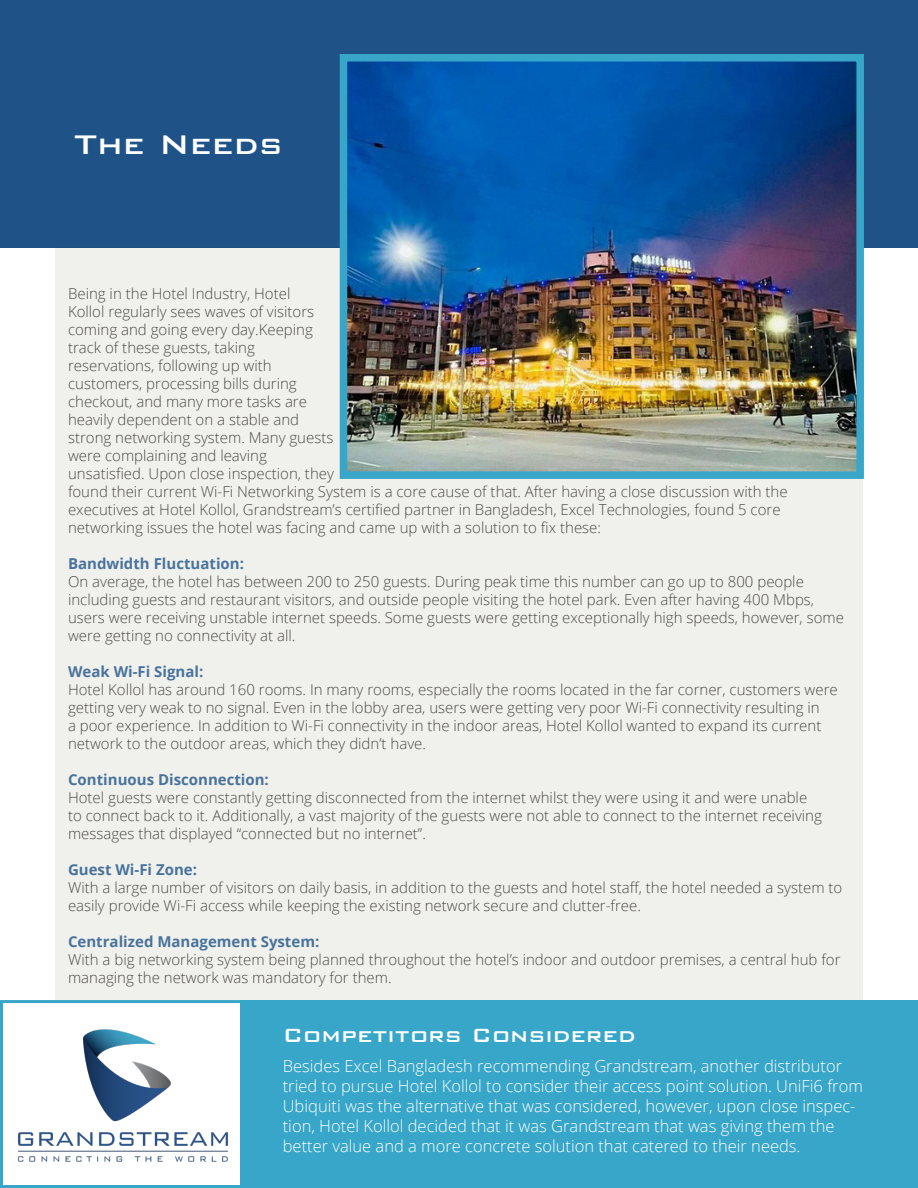
<style>
.page{position:relative;width:918px;height:1188px;background:#fff}
.page>*{position:absolute;margin:0;border:0;box-sizing:border-box;transform-origin:0 0}
.t1{font:500 36px "Bank Gothic BT";color:#fff}
.t2{font:500 25.5px "Bank Gothic BT";color:#fff}
.t3{font:300 16.5px/19.8px "Open Sans";color:#fff}
.t4{font:300 15px/18px "Open Sans";color:#231f20}
.t5{font:700 15px "Open Sans";color:#1f5388}
</style>
<div class="page">
<div style="left:55px;top:248px;width:808px;height:886px;background:#f0f1ec"></div>
<div style="left:0;top:0;width:918px;height:248px;background:#1f5388"></div>
<img style="left:349px;top:63px;width:506px;height:407px">
<div style="left:340px;top:54px;width:524px;height:425px;border:8px solid #38a6c8"></div>
<div style="left:2px;top:1002px;width:244px;height:184px;background:#fff"></div>
<img style="left:18px;top:1029px;width:211px;height:133px">
<div style="left:0;top:1000px;width:247px;height:188px;border:3px solid #38a6c8"></div>
<div style="left:241px;top:1000px;width:677px;height:188px;background:#38a6c8"></div>
<p class="t1" style="left:75px;top:125px;width:210px">The Needs</p>
<p class="t4" style="left:68px;top:284px;width:721px">Being in the Hotel Industry, Hotel<br>Kollol regularly sees waves of visitors<br>coming and going every day.Keeping<br>track of these guests, taking<br>reservations, following up with<br>customers, processing bills during<br>checkout, and many more tasks are<br>heavily dependent on a stable and<br>strong networking system. Many guests<br>were complaining and leaving<br>unsatisfied. Upon close inspection, they<br>found their current Wi-Fi Networking System is a core cause of that. After having a close discussion with the executives at Hotel Kollol, Grandstream’s certified partner in Bangladesh, Excel Technologies, found 5 core networking issues the hotel was facing and came up with a solution to fix these:</p>
<p class="t5" style="left:68px;top:553px;width:177px">Bandwidth Fluctuation:</p>
<p class="t4" style="left:68px;top:572px;width:777px">On average, the hotel has between 200 to 250 guests. During peak time this number can go up to 800 people including guests and restaurant visitors, and outside people visiting the hotel park. Even after having 400 Mbps, users were receiving unstable internet speeds. Some guests were getting exceptionally high speeds, however, some were getting no connectivity at all.</p>
<p class="t5" style="left:68px;top:661px;width:137px">Weak Wi-Fi Signal:</p>
<p class="t4" style="left:68px;top:680px;width:771px">Hotel Kollol has around 160 rooms. In many rooms, especially the rooms located in the far corner, customers were getting very weak to no signal. Even in the lobby area, users were getting very poor Wi-Fi connectivity resulting in<br>a poor experience. In addition to Wi-Fi connectivity in the indoor areas, Hotel Kollol wanted to expand its current network to the outdoor areas, which they didn’t have.</p>
<p class="t5" style="left:68px;top:769px;width:202px">Continuous Disconnection:</p>
<p class="t4" style="left:68px;top:788px;width:755px">Hotel guests were constantly getting disconnected from the internet whilst they were using it and were unable to connect back to it. Additionally, a vast majority of the guests were not able to connect to the internet receiving messages that displayed “connected but no internet”.</p>
<p class="t5" style="left:68px;top:859px;width:131px">Guest Wi-Fi Zone:</p>
<p class="t4" style="left:68px;top:878px;width:776px">With a large number of visitors on daily basis, in addition to the guests and hotel staff, the hotel needed a system to easily provide Wi-Fi access while keeping the existing network secure and clutter-free.</p>
<p class="t5" style="left:68px;top:931px;width:253px">Centralized Management System:</p>
<p class="t4" style="left:68px;top:950px;width:774px">With a big networking system being planned throughout the hotel’s indoor and outdoor premises, a central hub for managing the network was mandatory for them.</p>
<p class="t2" style="left:283px;top:1022px;width:354px">Competitors Considered</p>
<p class="t3" style="left:283px;top:1056px;width:582px">Besides Excel Bangladesh recommending Grandstream, another distributor tried to pursue Hotel Kollol to consider their access point solution. UniFi6 from Ubiquiti was the alternative that was considered, however, upon close inspec&shy;tion, Hotel Kollol decided that it was Grandstream that was giving them the better value and a more concrete solution that catered to their needs.</p>
</div>
